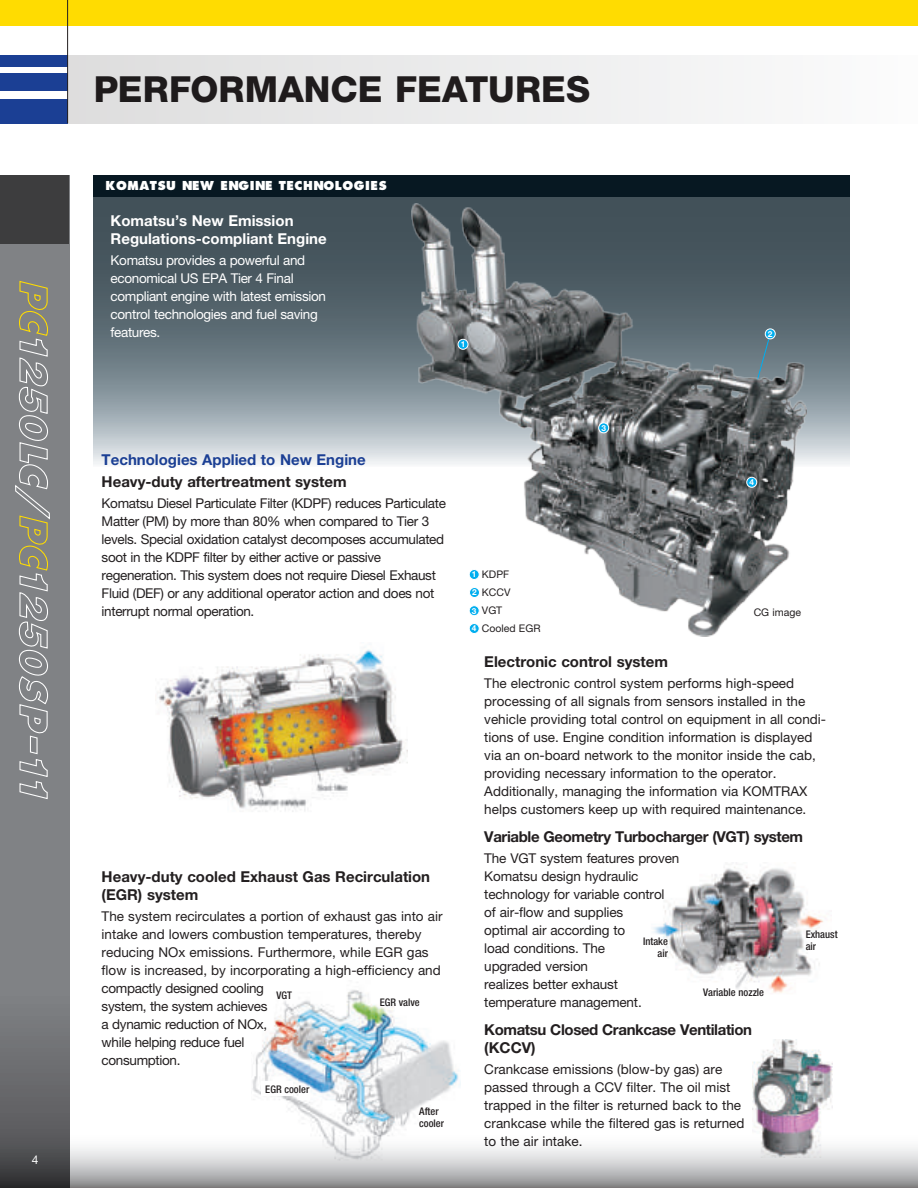
<style>
.page{position:relative;width:918px;height:1188px;background:#fff}
.page>*{position:absolute;margin:0;border:0;box-sizing:border-box;transform-origin:0 0}
.t1{font:800 36px "Helvetica Neue LT Pro";letter-spacing:.005em;color:#231f20}
.t2{font:700 15px/18px "Helvetica Neue LT Pro";color:#231f20}
.t3{font:700 15px/18px "Helvetica Neue LT Pro";letter-spacing:-.025em;color:#231f20}
.t4{font:700 15px/18px "Helvetica Neue LT Pro";color:#fff}
.t5{font:700 15px "Helvetica Neue LT Pro";color:#1b3f94}
.t6{font:13.5px/18px "Helvetica Neue LT Pro";color:#231f20}
.t7{font:13.5px/18px "Helvetica Neue LT Pro";letter-spacing:-.025em;color:#231f20}
.t8{font:13.5px/18px "Helvetica Neue LT Pro";letter-spacing:-.025em;color:#fff}
.t9{font:12px "Komatsu VI";letter-spacing:.05em;color:#fff}
.t10{font:12px "Helvetica Neue LT Pro";color:#fff}
.t11{font:500 condensed 10.5px/12px "Helvetica Neue";color:#231f20}
.t12{font:10.5px/18px "Helvetica Neue LT Pro";color:#231f20}
.t13{font:700 8.25px/18px "Helvetica Neue";color:#fff}
</style>
<div class="page">
<svg style="left:94px;top:196px;width:756px;height:269px;background:#6e7c83"></svg>
<div style="left:94px;top:175px;width:756px;height:21px;background:#071822"></div>
<div style="left:68px;top:55px;width:850px;height:68px;background:linear-gradient(to right,#deddde,#fbfcfc)"></div>
<div style="left:0;top:99px;width:68px;height:24px;background:#1b3f94"></div>
<div style="left:0;top:55px;width:68px;height:12px;background:#1b3f94"></div>
<div style="left:0;top:74px;width:68px;height:17px;background:#1b3f94"></div>
<img style="left:653px;top:862px;width:173px;height:131px">
<img style="left:252px;top:990px;width:209px;height:143px">
<div style="left:261px;top:1082px;width:32px;height:14px;background:#fff"></div>
<img style="left:752px;top:1039px;width:81px;height:94px">
<img style="left:157px;top:647px;width:250px;height:165px">
<img style="left:411px;top:204px;width:395px;height:432px">
<div style="left:469px;top:570px;width:10px;height:10px;background:#00aeef;border-radius:50%"></div>
<div style="left:469px;top:569px;width:10px;height:11px;border:1px solid #fff;border-radius:50%"></div>
<div style="left:470px;top:588px;width:9px;height:10px;background:#00aeef;border-radius:50%"></div>
<div style="left:469px;top:587px;width:11px;height:11px;border:1px solid #fff;border-radius:50%"></div>
<div style="left:469px;top:606px;width:10px;height:10px;background:#00aeef;border-radius:50%"></div>
<div style="left:469px;top:606px;width:10px;height:10px;border:1px solid #fff;border-radius:50%"></div>
<div style="left:469px;top:624px;width:10px;height:10px;background:#00aeef;border-radius:50%"></div>
<div style="left:469px;top:623px;width:10px;height:11px;border:1px solid #fff;border-radius:50%"></div>
<div style="left:458px;top:339px;width:10px;height:10px;background:#00aeef;border-radius:50%"></div>
<div style="left:458px;top:339px;width:10px;height:10px;border:1px solid #fff;border-radius:50%"></div>
<div style="left:599px;top:423px;width:10px;height:10px;background:#00aeef;border-radius:50%"></div>
<div style="left:599px;top:423px;width:10px;height:10px;border:1px solid #fff;border-radius:50%"></div>
<div style="left:747px;top:477px;width:10px;height:10px;background:#00aeef;border-radius:50%"></div>
<div style="left:747px;top:477px;width:10px;height:10px;border:1px solid #fff;border-radius:50%"></div>
<div style="left:765px;top:329px;width:10px;height:10px;background:#00aeef;border-radius:50%"></div>
<div style="left:765px;top:329px;width:10px;height:10px;border:1px solid #fff;border-radius:50%"></div>
<div style="left:0;top:0;width:918px;height:25px;background:#ffdc01"></div>
<hr style="left:67px;top:0;width:1px;height:123px;background:#231f20">
<svg style="left:0;top:243px;width:69px;height:890px;background:#7b7d80"></svg>
<div style="left:0;top:175px;width:69px;height:68px;background:#3d3d3e"></div>
<svg style="left:0;top:1133px;width:918px;height:55px"></svg>
<svg style="left:15px;top:280px;width:36px;height:520px;background:#92938f"></svg>
<p class="t10" style="left:32px;top:1153px;width:8px">4</p>
<h1 class="t1" style="left:93px;top:68px;width:498px">PERFORMANCE FEATURES</h1>
<p class="t9" style="left:106px;top:178px;width:283px">KOMATSU NEW ENGINE TECHNOLOGIES</p>
<p class="t4" style="left:111px;top:211px;width:218px">Komatsu’s New Emission<br>Regulations-compliant Engine</p>
<p class="t8" style="left:111px;top:251px;width:217px">Komatsu provides a powerful and economical US EPA Tier 4 Final compliant engine with latest emission control technologies and fuel saving features.</p>
<p class="t13" style="left:461px;top:335px;width:6px">1</p>
<p class="t13" style="left:768px;top:325px;width:6px">2</p>
<p class="t5" style="left:102px;top:450px;width:266px">Technologies Applied to New Engine</p>
<p class="t2" style="left:102px;top:472px;width:247px">Heavy-duty aftertreatment system</p>
<p class="t7" style="left:102px;top:494px;width:346px">Komatsu Diesel Particulate Filter (KDPF) reduces Particulate Matter (PM) by more than 80% when compared to Tier 3 levels. Special oxidation catalyst decomposes accumulated soot in the KDPF filter by either active or passive regeneration. This system does not require Diesel Exhaust Fluid (DEF) or any additional operator action and does not interrupt normal operation.</p>
<p class="t2" style="left:102px;top:868px;width:330px">Heavy-duty cooled Exhaust Gas Recirculation (EGR) system</p>
<p class="t6" style="left:102px;top:907px;width:342px">The system recirculates a portion of exhaust gas into air intake and lowers combustion temperatures, thereby reducing NOx emissions. Furthermore, while EGR gas flow is increased, by incorporating a high-efficiency and compactly designed cooling<br>system, the system achieves<br>a dynamic reduction of NOx,<br>while helping reduce fuel<br>consumption.</p>
<p class="t11" style="left:276px;top:989px;width:17px">VGT</p>
<p class="t11" style="left:380px;top:996px;width:41px">EGR valve</p>
<p class="t11" style="left:265px;top:1083px;width:45px">EGR cooler</p>
<p class="t11" style="left:419px;top:1105px;width:26px">After cooler</p>
<p class="t13" style="left:601px;top:419px;width:6px">3</p>
<p class="t13" style="left:749px;top:473px;width:6px">4</p>
<p class="t12" style="left:482px;top:566px;width:60px">KDPF<br>KCCV<br>VGT<br>Cooled EGR</p>
<p class="t13" style="left:472px;top:565px;width:6px">1<br>2</p>
<p class="t13" style="left:472px;top:602px;width:6px">3<br>4</p>
<p class="t12" style="left:754px;top:603px;width:49px">CG image</p>
<p class="t2" style="left:484px;top:652px;width:185px">Electronic control system</p>
<p class="t6" style="left:484px;top:674px;width:343px">The electronic control system performs high-speed processing of all signals from sensors installed in the vehicle providing total control on equipment in all condi&shy;tions of use. Engine condition information is displayed via an on-board network to the monitor inside the cab, providing necessary information to the operator.<br>Additionally, managing the information via KOMTRAX helps customers keep up with required maintenance.</p>
<p class="t3" style="left:484px;top:828px;width:320px">Variable Geometry Turbocharger (VGT) system</p>
<p class="t6" style="left:484px;top:849px;width:197px">The VGT system features proven<br>Komatsu design hydraulic technology for variable control of air-flow and supplies<br>optimal air according to<br>load conditions. The<br>upgraded version<br>realizes better exhaust temperature management.</p>
<p class="t3" style="left:484px;top:1021px;width:269px">Komatsu Closed Crankcase Ventilation (KCCV)</p>
<p class="t6" style="left:484px;top:1060px;width:262px">Crankcase emissions (blow-by gas) are passed through a CCV filter. The oil mist trapped in the filter is returned back to the crankcase while the filtered gas is returned to the air intake.</p>
<p class="t11" style="left:806px;top:929px;width:33px">Exhaust air</p>
<p class="t11" style="left:643px;top:935px;width:26px;text-align:right">Intake air</p>
<p class="t11" style="left:703px;top:986px;width:62px">Variable nozzle</p>
</div>
